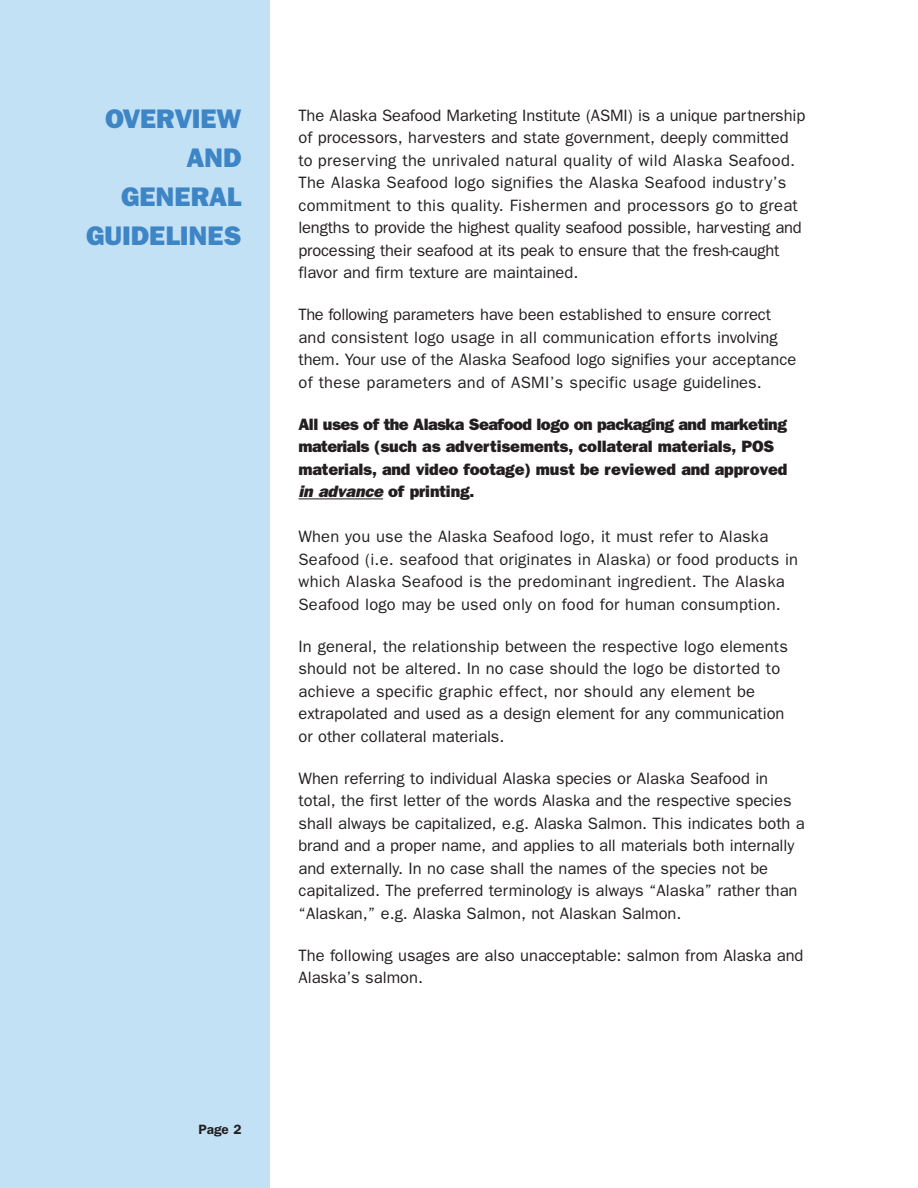
<style>
.page{position:relative;width:918px;height:1188px;background:#fff}
.page>*{position:absolute;margin:0;border:0;box-sizing:border-box;transform-origin:0 0}
.t1{font:800 27px/39px "Franklin Gothic";color:#3e85c5;text-align:right}
.t2{font:16.5px/22.5px "Franklin Gothic";color:#231f20}
.t3{font:800 16.5px/22.5px "Franklin Gothic";letter-spacing:-.01em;color:#231f20}
.t4{font:600 13.5px "Franklin Gothic";color:#231f20}
.s1{font-style:italic}
</style>
<div class="page">
<hr style="left:298px;top:498px;width:85px;height:1px;background:#231f20">
<div style="left:0;top:0;width:270px;height:1188px;background:#c3e1f5"></div>
<h1 class="t1" style="left:86px;top:99px;width:157px">OVERVIEW<br>AND<br>GENERAL<br>GUIDELINES</h1>
<p class="t4" style="left:198px;top:1121px;width:45px">Page 2</p>
<p class="t2" style="left:298px;top:104px;width:508px">The Alaska Seafood Marketing Institute (ASMI) is a unique partnership of processors, harvesters and state government, deeply committed to preserving the unrivaled natural quality of wild Alaska Seafood.<br>The Alaska Seafood logo signifies the Alaska Seafood industry’s commitment to this quality. Fishermen and processors go to great lengths to provide the highest quality seafood possible, harvesting and processing their seafood at its peak to ensure that the fresh-caught flavor and firm texture are maintained.</p>
<p class="t2" style="left:298px;top:303px;width:500px">The following parameters have been established to ensure correct and consistent logo usage in all communication efforts involving them. Your use of the Alaska Seafood logo signifies your acceptance of these parameters and of ASMI’s specific usage guidelines.</p>
<p class="t3" style="left:298px;top:413px;width:491px">All uses of the Alaska Seafood logo on packaging and marketing materials (such as advertisements, collateral materials, POS materials, and video footage) must be reviewed and approved <span class="s1">in advance</span> of printing.</p>
<p class="t2" style="left:298px;top:525px;width:501px">When you use the Alaska Seafood logo, it must refer to Alaska Seafood (i.e. seafood that originates in Alaska) or food products in which Alaska Seafood is the predominant ingredient. The Alaska Seafood logo may be used only on food for human consumption.</p>
<p class="t2" style="left:298px;top:635px;width:491px">In general, the relationship between the respective logo elements should not be altered. In no case should the logo be distorted to achieve a specific graphic effect, nor should any element be extrapolated and used as a design element for any communication or other collateral materials.</p>
<p class="t2" style="left:298px;top:767px;width:508px">When referring to individual Alaska species or Alaska Seafood in total, the first letter of the words Alaska and the respective species shall always be capitalized, e.g. Alaska Salmon. This indicates both a brand and a proper name, and applies to all materials both internally and externally. In no case shall the names of the species not be capitalized. The preferred terminology is always “Alaska” rather than “Alaskan,” e.g. Alaska Salmon, not Alaskan Salmon.</p>
<p class="t2" style="left:299px;top:944px;width:507px">The following usages are also unacceptable: salmon from Alaska and<br>Alaska’s salmon.</p>
</div>
